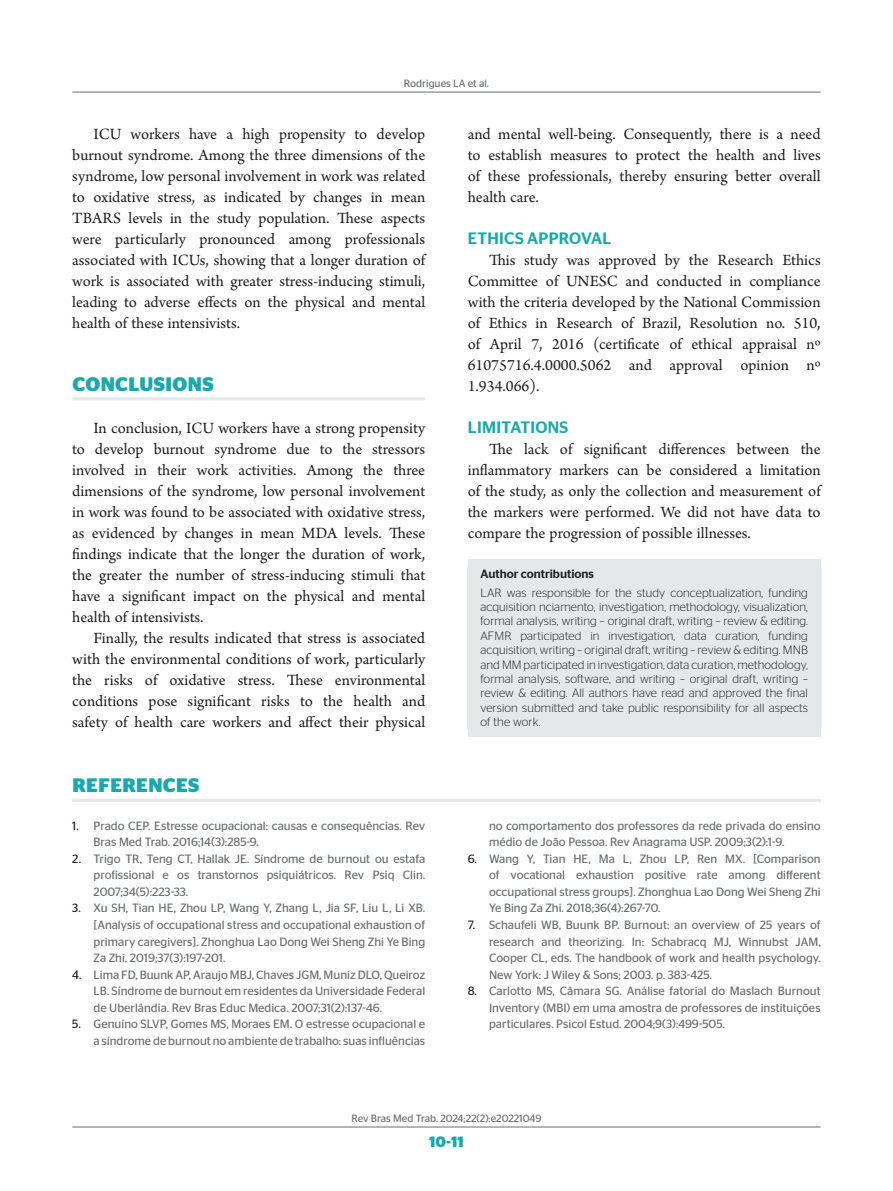
<style>
.page{position:relative;width:893px;height:1191px;background:#fff}
.page>*{position:absolute;margin:0;border:0;box-sizing:border-box;transform-origin:0 0}
.t1{font:700 19.5px "Stag Sans";letter-spacing:.02em;color:#19a9ac}
.t2{font:16.5px/21px "Arno Pro";color:#231f20;text-align:justify}
.t3{font:500 16.5px "Stag Sans";letter-spacing:.02em;color:#19a9ac}
.t4{font:700 15px "Stag Sans";color:#19a9ac}
.t5{font:12px/16.5px "Stag Sans";color:#6c6d70;text-align:justify}
.t6{font:300 12px/14.4px "Stag Sans";letter-spacing:.01em;color:#231f20;text-align:justify}
.t7{font:500 12px "Stag Sans";color:#231f20}
.t8{font:10.5px "Stag Sans";color:#6c6d70}
.s1{color:#231f20}
</style>
<div class="page">
<hr style="left:72px;top:1126px;width:749px;height:1px;background:#6c6d70">
<hr style="left:72px;top:92px;width:749px;height:1px;background:#6c6d70">
<hr style="left:72px;top:397px;width:353px;height:3px;background:#e6e7e9">
<div style="left:468px;top:560px;width:353px;height:177px;background:#e6e7e9"></div>
<hr style="left:72px;top:799px;width:749px;height:3px;background:#e6e7e9">
<p class="t8" style="left:404px;top:78px;width:87px">Rodrigues LA et al.</p>
<p class="t2" style="left:72px;top:124px;width:354px;text-indent:21px">ICU workers have a high propensity to develop burnout syndrome. Among the three dimensions of the syndrome, low personal involvement in work was related to oxidative stress, as indicated by changes in mean TBARS levels in the study population. These aspects were particularly pronounced among professionals associated with ICUs, showing that a longer duration of work is associated with greater stress-inducing stimuli, leading to adverse effects on the physical and mental health of these intensivists.</p>
<p class="t2" style="left:468px;top:124px;width:354px">and mental well-being. Consequently, there is a need to establish measures to protect the health and lives of these professionals, thereby ensuring better overall health care.</p>
<p class="t3" style="left:468px;top:228px;width:145px">ETHICS APPROVAL</p>
<p class="t2" style="left:468px;top:250px;width:354px;text-indent:21px">This study was approved by the Research Ethics Committee of UNESC and conducted in compliance with the criteria developed by the National Commission of Ethics in Research of Brazil, Resolution no. 510, of April 7, 2016 (certificate of ethical appraisal nº 61075716.4.0000.5062 and approval opinion nº 1.934.066).</p>
<p class="t3" style="left:468px;top:418px;width:102px">LIMITATIONS</p>
<p class="t2" style="left:468px;top:439px;width:354px;text-indent:21px">The lack of significant differences between the inflammatory markers can be considered a limitation of the study, as only the collection and measurement of the markers were performed. We did not have data to compare the progression of possible illnesses.</p>
<p class="t7" style="left:480px;top:567px;width:115px">Author contributions</p>
<p class="t6" style="left:480px;top:585px;width:329px">LAR was responsible for the study conceptualization, funding acquisition nciamento, investigation, methodology, visualization, formal analysis, writing – original draft, writing – review &amp; editing.<br>AFMR participated in investigation, data curation, funding acquisition, writing – original draft, writing – review &amp; editing. MNB and MM participated in investigation, data curation, methodology, formal analysis, software, and writing – original draft, writing – review &amp; editing. All authors have read and approved the final version submitted and take public responsibility for all aspects of the work.</p>
<p class="t1" style="left:72px;top:373px;width:143px">CONCLUSIONS</p>
<p class="t2" style="left:72px;top:418px;width:354px;text-indent:21px">In conclusion, ICU workers have a strong propensity to develop burnout syndrome due to the stressors involved in their work activities. Among the three dimensions of the syndrome, low personal involvement in work was found to be associated with oxidative stress, as evidenced by changes in mean MDA levels. These findings indicate that the longer the duration of work, the greater the number of stress-inducing stimuli that have a significant impact on the physical and mental health of intensivists.</p>
<p class="t2" style="left:72px;top:628px;width:354px;text-indent:21px">Finally, the results indicated that stress is associated with the environmental conditions of work, particularly the risks of oxidative stress. These environmental conditions pose significant risks to the health and safety of health care workers and affect their physical</p>
<p class="t1" style="left:72px;top:774px;width:129px">REFERENCES</p>
<p class="t5" style="left:94px;top:817px;width:333px;text-indent:-21px"><span class="s1">1.</span> Prado CEP. Estresse ocupacional: causas e consequências. Rev<br>Bras Med Trab. 2016;14(3):285-9.</p>
<p class="t5" style="left:94px;top:850px;width:333px;text-indent:-21px"><span class="s1">2.</span> Trigo TR, Teng CT, Hallak JE. Síndrome de burnout ou estafa profissional e os transtornos psiquiátricos. Rev Psiq Clin.<br>2007;34(5):223-33.</p>
<p class="t5" style="left:94px;top:900px;width:333px;text-indent:-21px"><span class="s1">3.</span> Xu SH, Tian HE, Zhou LP, Wang Y, Zhang L, Jia SF, Liu L, Li XB. [Analysis of occupational stress and occupational exhaustion of primary caregivers]. Zhonghua Lao Dong Wei Sheng Zhi Ye Bing Za Zhi. 2019;37(3):197-201.</p>
<p class="t5" style="left:94px;top:966px;width:333px;text-indent:-21px"><span class="s1">4.</span> Lima FD, Buunk AP, Araujo MBJ, Chaves JGM, Muniz DLO, Queiroz LB. Síndrome de burnout em residentes da Universidade Federal de Uberlândia. Rev Bras Educ Medica. 2007;31(2):137-46.</p>
<p class="t5" style="left:72px;top:1015px;width:354px;text-align:right"><span class="s1">5.</span> Genuíno SLVP, Gomes MS, Moraes EM. O estresse ocupacional e a síndrome de burnout no ambiente de trabalho: suas influências</p>
<p class="t5" style="left:489px;top:817px;width:333px">no comportamento dos professores da rede privada do ensino médio de João Pessoa. Rev Anagrama USP. 2009;3(2):1-9.</p>
<p class="t5" style="left:489px;top:850px;width:333px;text-indent:-21px"><span class="s1">6.</span> Wang Y, Tian HE, Ma L, Zhou LP, Ren MX. [Comparison of vocational exhaustion positive rate among different occupational stress groups]. Zhonghua Lao Dong Wei Sheng Zhi Ye Bing Za Zhi. 2018;36(4):267-70.</p>
<p class="t5" style="left:489px;top:916px;width:333px;text-indent:-21px"><span class="s1">7.</span> Schaufeli WB, Buunk BP. Burnout: an overview of 25 years of research and theorizing. In: Schabracq MJ, Winnubst JAM, Cooper CL, eds. The handbook of work and health psychology.<br>New York: J Wiley &amp; Sons; 2003. p. 383-425.</p>
<p class="t5" style="left:489px;top:982px;width:333px;text-indent:-21px"><span class="s1">8.</span> Carlotto MS, Câmara SG. Análise fatorial do Maslach Burnout Inventory (MBI) em uma amostra de professores de instituições particulares. Psicol Estud. 2004;9(3):499-505.</p>
<p class="t8" style="left:351px;top:1112px;width:192px">Rev Bras Med Trab. 2024;22(2):e20221049</p>
<p class="t4" style="left:429px;top:1133px;width:36px">10-11</p>
</div>
